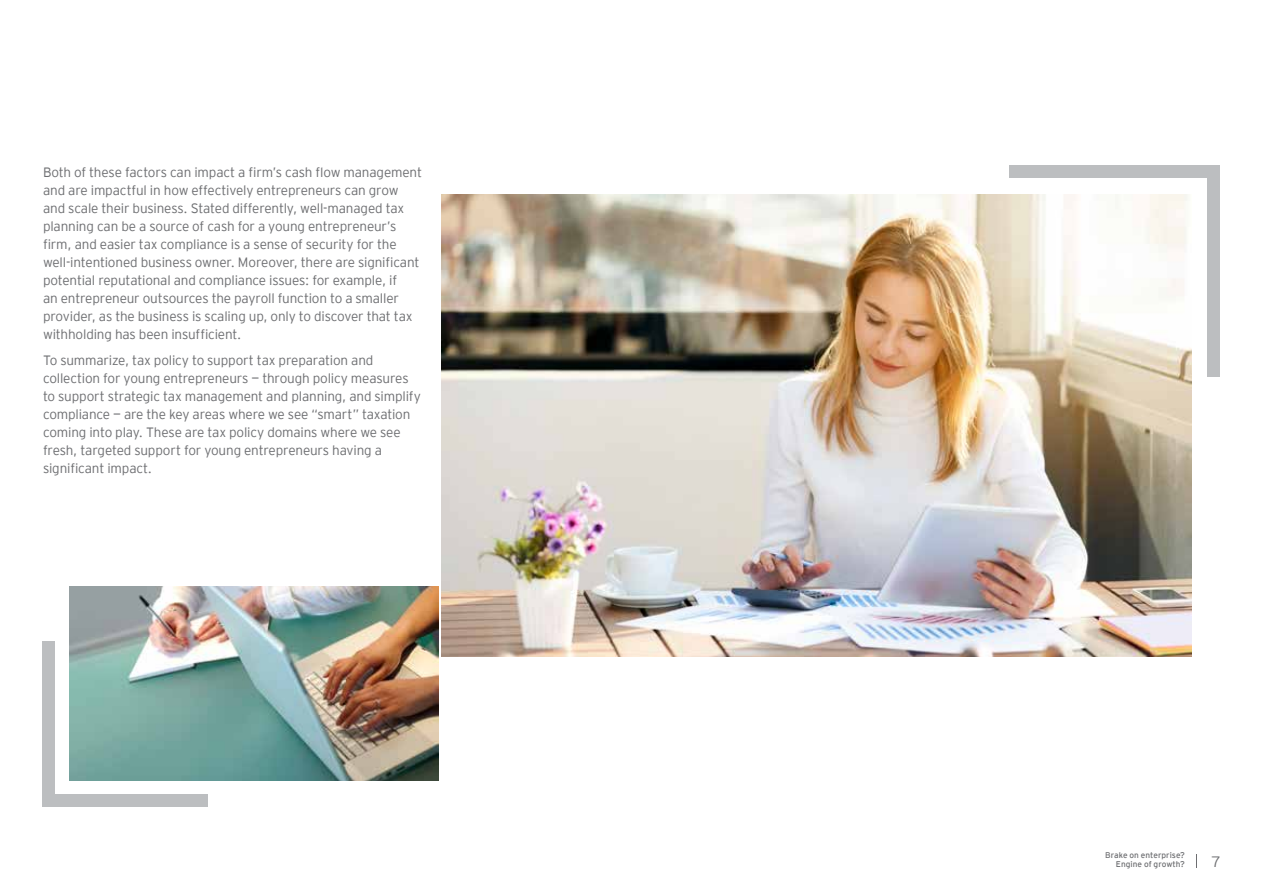
<style>
.page{position:relative;width:1263px;height:893px;background:#fff}
.page>*{position:absolute;margin:0;border:0;box-sizing:border-box;transform-origin:0 0}
.t1{font:300 15px "EY Interstate";color:#6d6e71}
.t2{font:300 13.5px/18px "EY Interstate";letter-spacing:-.01em;color:#6d6e71}
.t3{font:8.25px/9px "EY Interstate";letter-spacing:.005em;color:#6d6e71;text-align:right}
</style>
<div class="page">
<svg style="left:1196px;top:854px;width:1px;height:13px"></svg>
<div style="left:42px;top:795px;width:166px;height:12px;background:#bcbec0"></div>
<div style="left:42px;top:641px;width:12px;height:166px;background:#bcbec0"></div>
<div style="left:1009px;top:166px;width:211px;height:12px;background:#bcbec0"></div>
<div style="left:1208px;top:166px;width:12px;height:210px;background:#bcbec0"></div>
<img style="left:441px;top:194px;width:750px;height:463px">
<img style="left:70px;top:587px;width:368px;height:193px">
<p class="t2" style="left:43px;top:162px;width:381px">Both of these factors can impact a firm’s cash flow management and are impactful in how effectively entrepreneurs can grow and scale their business. Stated differently, well-managed tax planning can be a source of cash for a young entrepreneur’s firm, and easier tax compliance is a sense of security for the well-intentioned business owner. Moreover, there are significant potential reputational and compliance issues: for example, if<br>an entrepreneur outsources the payroll function to a smaller provider, as the business is scaling up, only to discover that tax withholding has been insufficient.</p>
<p class="t2" style="left:43px;top:351px;width:379px">To summarize, tax policy to support tax preparation and collection for young entrepreneurs — through policy measures to support strategic tax management and planning, and simplify compliance — are the key areas where we see “smart” taxation coming into play. These are tax policy domains where we see fresh, targeted support for young entrepreneurs having a significant impact.</p>
<p class="t3" style="left:1105px;top:850px;width:81px">Brake on enterprise?<br>Engine of growth?</p>
<p class="t1" style="left:1211px;top:851px;width:11px">7</p>
</div>
